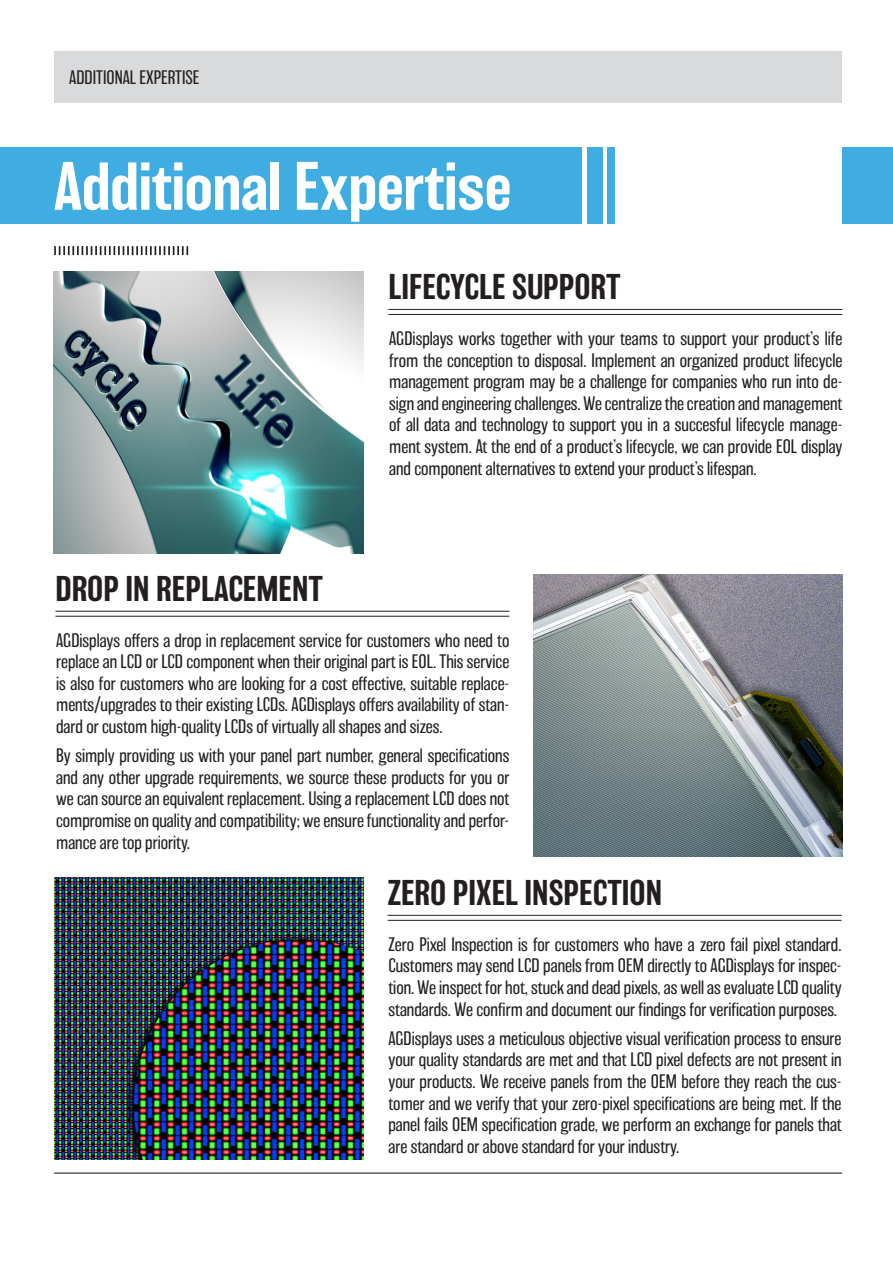
<style>
.page{position:relative;width:893px;height:1263px;background:#fff}
.page>*{position:absolute;margin:0;border:0;box-sizing:border-box;transform-origin:0 0}
.t1{font:500 63px "Balboa";color:#fff}
.t2{font:500 33px "Balboa";color:#231f20}
.t3{font:200 18px/21.6px "Balboa";color:#231f20;text-align:justify}
</style>
<div class="page">
<div style="left:54px;top:51px;width:788px;height:52px;background:#d9dadc"></div>
<div style="left:0;top:148px;width:581px;height:76px;background:#40ade2"></div>
<div style="left:842px;top:148px;width:51px;height:76px;background:#40ade2"></div>
<div style="left:587px;top:148px;width:16px;height:76px;background:#40ade2"></div>
<div style="left:607px;top:148px;width:8px;height:76px;background:#40ade2"></div>
<svg style="left:54px;top:246px;width:134px;height:9px"></svg>
<hr style="left:54px;top:1172px;width:788px;height:2px;background:#57585a">
<img style="left:54px;top:272px;width:309px;height:282px">
<hr style="left:388px;top:309px;width:454px;height:1px;background:#231f20">
<hr style="left:388px;top:314px;width:454px;height:1px;background:#231f20">
<img style="left:533px;top:574px;width:309px;height:282px">
<img style="left:55px;top:877px;width:309px;height:283px">
<hr style="left:55px;top:611px;width:454px;height:1px;background:#231f20">
<hr style="left:55px;top:616px;width:454px;height:1px;background:#231f20">
<hr style="left:388px;top:915px;width:454px;height:1px;background:#231f20">
<hr style="left:388px;top:920px;width:454px;height:1px;background:#231f20">
<p class="t3" style="left:69px;top:67px;width:132px">ADDITIONAL EXPERTISE</p>
<h1 class="t1" style="left:54px;top:152px;width:459px">Additional Expertise</h1>
<h2 class="t2" style="left:388px;top:268px;width:234px">LIFECYCLE SUPPORT</h2>
<h2 class="t2" style="left:55px;top:570px;width:269px">DROP IN REPLACEMENT</h2>
<p class="t3" style="left:389px;top:328px;width:455px">AGDisplays works together with your teams to support your product’s life from the conception to disposal. Implement an organized product lifecycle management program may be a challenge for companies who run into de&shy;sign and engineering challenges. We centralize the creation and management of all data and technology to support you in a succesful lifecycle manage&shy;ment system. At the end of a product’s lifecycle, we can provide EOL display and component alternatives to extend your product’s lifespan.</p>
<p class="t3" style="left:56px;top:629px;width:455px">AGDisplays offers a drop in replacement service for customers who need to replace an LCD or LCD component when their original part is EOL. This service is also for customers who are looking for a cost effective, suitable replace&shy;ments/upgrades to their existing LCDs. AGDisplays offers availability of stan&shy;dard or custom high-quality LCDs of virtually all shapes and sizes.</p>
<p class="t3" style="left:56px;top:745px;width:455px">By simply providing us with your panel part number, general specifications and any other upgrade requirements, we source these products for you or we can source an equivalent replacement. Using a replacement LCD does not compromise on quality and compatibility; we ensure functionality and perfor&shy;mance are top priority.</p>
<h2 class="t2" style="left:388px;top:874px;width:276px">ZERO PIXEL INSPECTION</h2>
<p class="t3" style="left:388px;top:933px;width:455px">Zero Pixel Inspection is for customers who have a zero fail pixel standard.<br>Customers may send LCD panels from OEM directly to AGDisplays for inspec&shy;tion. We inspect for hot, stuck and dead pixels, as well as evaluate LCD quality standards. We confirm and document our findings for verification purposes.</p>
<p class="t3" style="left:388px;top:1027px;width:455px">AGDisplays uses a meticulous objective visual verification process to ensure your quality standards are met and that LCD pixel defects are not present in your products. We receive panels from the OEM before they reach the cus&shy;tomer and we verify that your zero-pixel specifications are being met. If the panel fails OEM specification grade, we perform an exchange for panels that are standard or above standard for your industry.</p>
</div>
